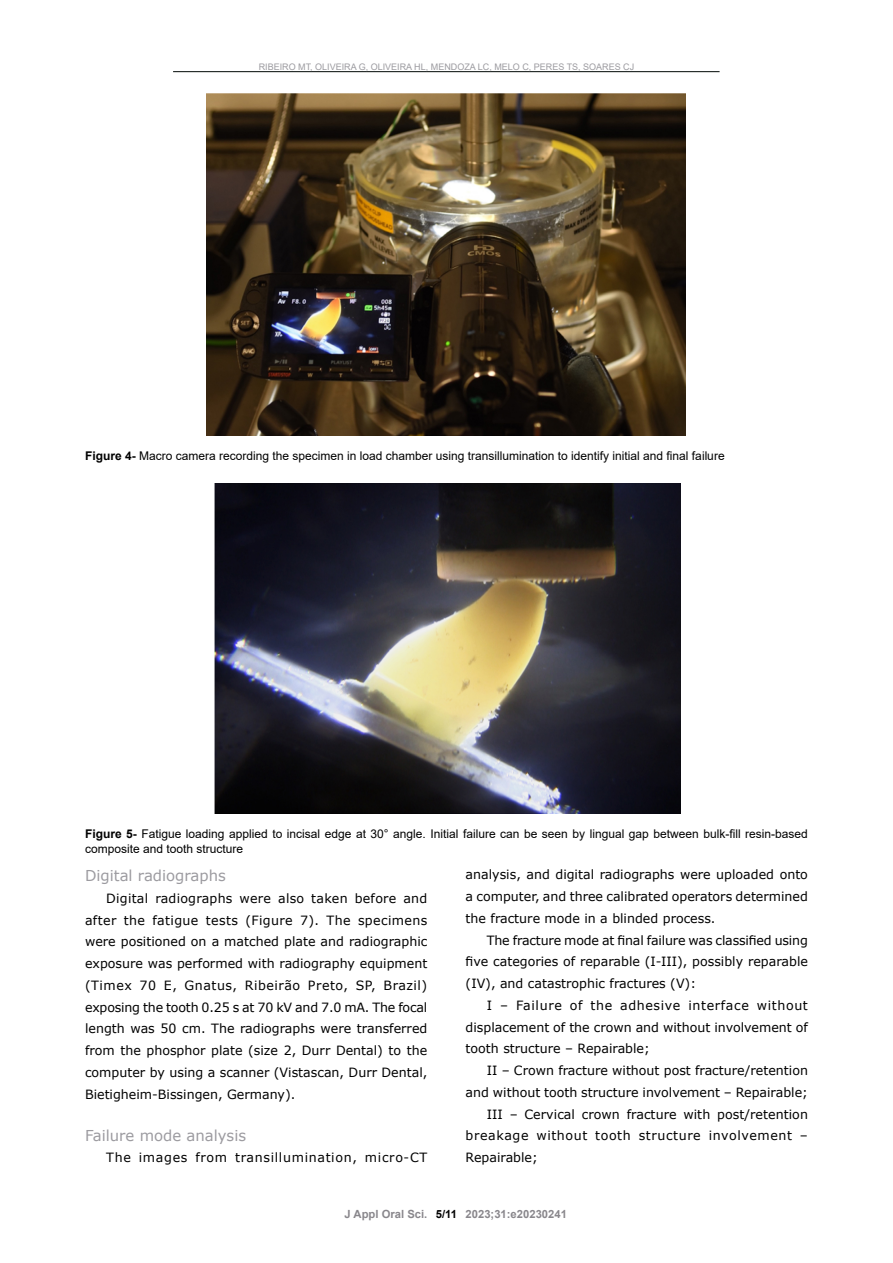
<style>
.page{position:relative;width:893px;height:1263px;background:#fff}
.page>*{position:absolute;margin:0;border:0;box-sizing:border-box;transform-origin:0 0}
.t1{font:15px "Verdana";color:#9c9ba0}
.t2{font:12.75px/21.8px "Verdana";color:#000;text-align:justify}
.t3{font:12.75px "Verdana";letter-spacing:.045em;color:#000}
.t4{font:12.75px "Verdana";letter-spacing:.05em;color:#000}
.t5{font:12px/14.4px "Arial";color:#000}
.t6{font:700 11.25px "Arial";color:#89878c}
.t7{font:9px "Arial";color:#9c9ba0}
.s1{font-weight:700}
.s2{color:#000}
</style>
<div class="page">
<hr style="left:173px;top:71px;width:547px;height:1px;background:#000805">
<img style="left:207px;top:94px;width:478px;height:342px">
<img style="left:214px;top:484px;width:466px;height:329px">
<p class="t7" style="left:259px;top:60px;width:377px">RIBEIRO MT, OLIVEIRA G, OLIVEIRA HL, MENDOZA LC, MELO C, PERES TS, SOARES CJ</p>
<p class="t5" style="left:85px;top:448px;width:641px"><span class="s1">Figure 4-</span> Macro camera recording the specimen in load chamber using transillumination to identify initial and final failure</p>
<p class="t5" style="left:85px;top:827px;width:724px"><span class="s1">Figure 5-</span> Fatigue loading applied to incisal edge at 30° angle. Initial failure can be seen by lingual gap between bulk-fill resin-based composite and tooth structure</p>
<p class="t1" style="left:85px;top:865px;width:142px">Digital radiographs</p>
<p class="t2" style="left:85px;top:887px;width:344px;text-indent:21px">Digital radiographs were also taken before and after the fatigue tests (Figure 7). The specimens were positioned on a matched plate and radiographic exposure was performed with radiography equipment (Timex 70 E, Gnatus, Ribeirão Preto, SP, Brazil) exposing the tooth 0.25 s at 70 kV and 7.0 mA. The focal length was 50 cm. The radiographs were transferred from the phosphor plate (size 2, Durr Dental) to the computer by using a scanner (Vistascan, Durr Dental, Bietigheim-Bissingen, Germany).</p>
<p class="t1" style="left:85px;top:1125px;width:163px">Failure mode analysis</p>
<p class="t4" style="left:106px;top:1149px;width:322px">The images from transillumination, micro-CT</p>
<p class="t2" style="left:466px;top:864px;width:344px">analysis, and digital radiographs were uploaded onto a computer, and three calibrated operators determined the fracture mode in a blinded process.</p>
<p class="t2" style="left:466px;top:929px;width:344px;text-indent:21px">The fracture mode at final failure was classified using five categories of reparable (I-III), possibly reparable (IV), and catastrophic fractures (V):</p>
<p class="t2" style="left:466px;top:994px;width:344px;text-indent:21px">I – Failure of the adhesive interface without displacement of the crown and without involvement of tooth structure – Repairable;</p>
<p class="t2" style="left:487px;top:1059px;width:323px">II – Crown fracture without post fracture/retention</p>
<p class="t2" style="left:466px;top:1081px;width:344px">and without tooth structure involvement – Repairable;</p>
<p class="t2" style="left:487px;top:1103px;width:323px">III – Cervical crown fracture with post/retention</p>
<p class="t3" style="left:466px;top:1127px;width:344px">breakage without tooth structure involvement –</p>
<p class="t2" style="left:466px;top:1146px;width:74px">Repairable;</p>
<p class="t6" style="left:345px;top:1206px;width:224px">J Appl Oral Sci. <span class="s2">5/11</span> 2023;31:e20230241</p>
</div>
